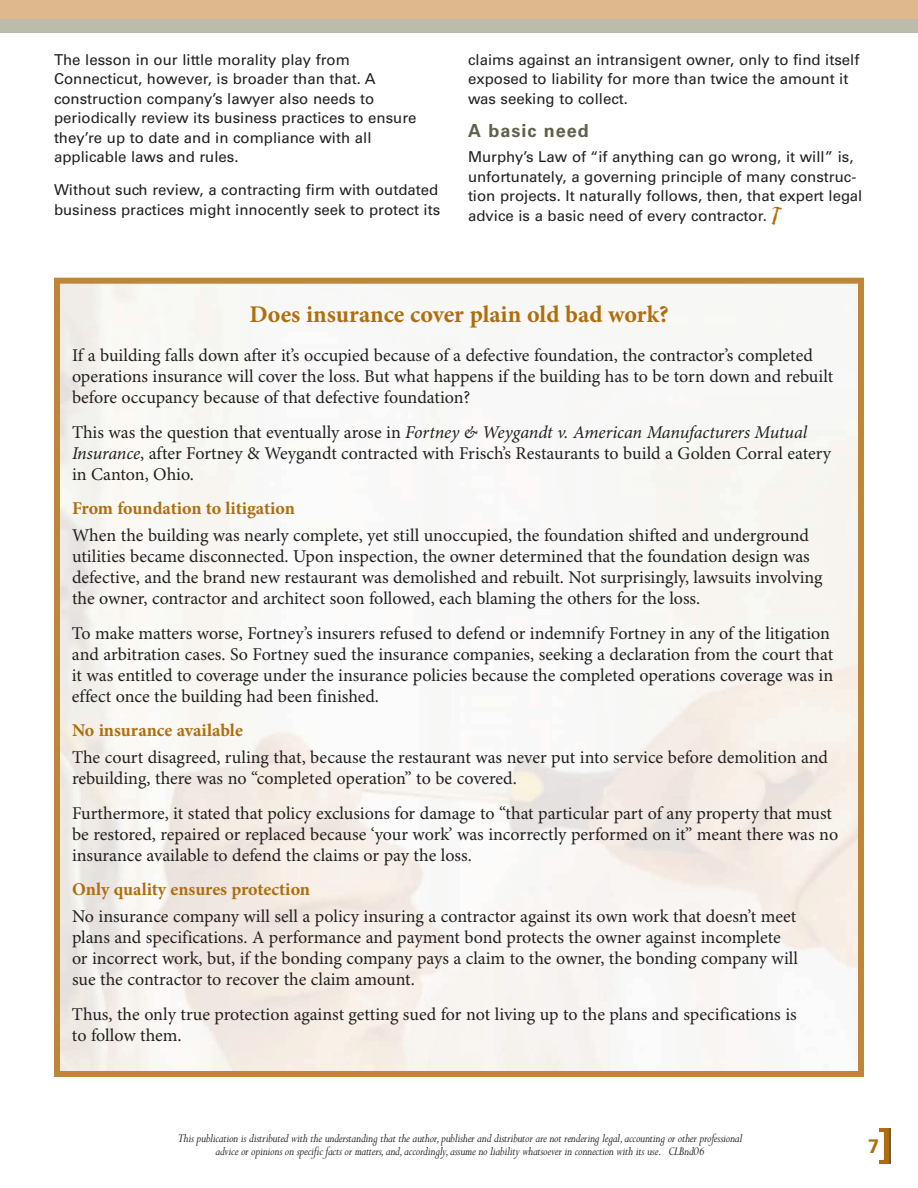
<style>
.page{position:relative;width:918px;height:1188px;background:#fff}
.page>*{position:absolute;margin:0;border:0;box-sizing:border-box;transform-origin:0 0}
.t1{font:700 24px "Minion Pro";color:#af6e0b}
.t2{font:700 19.5px "Univers LT Std";color:#af6e0b}
.t3{font:18px/21px "Minion Pro";color:#231f20}
.t4{font:700 18px "Minion Pro";letter-spacing:-.005em;color:#af6e0b}
.t5{font:700 18px "Univers LT Std";letter-spacing:.055em;color:#60614b}
.t6{font:15px/19.5px "Univers LT Std";color:#231f20}
.t7{font:italic 13.5px/13.5px "Perpetua Std";letter-spacing:-.02em;color:#231f20;text-align:center;scale:.9 1}
.s1{font-family:"Df Incidentals Plain";font-size:18px;color:#af6e0b}
.s2{font-style:italic}
</style>
<div class="page">
<div style="left:0;top:0;width:918px;height:33px;background:#deb98d"></div>
<div style="left:0;top:20px;width:918px;height:13px;background:#bbbcac"></div>
<svg style="left:879px;top:1128px;width:11px;height:36px"></svg>
<hr style="left:890px;top:1128px;width:1px;height:36px;background:#60614b">
<div style="left:54px;top:278px;width:810px;height:799px;border:6px solid #bf8538"></div>
<p class="t6" style="left:54px;top:51px;width:364px">The lesson in our little morality play from Connecticut, however, is broader than that. A construction company’s lawyer also needs to periodically review its business practices to ensure they’re up to date and in compliance with all applicable laws and rules.</p>
<p class="t6" style="left:54px;top:182px;width:388px">Without such review, a contracting firm with outdated business practices might innocently seek to protect its</p>
<p class="t6" style="left:468px;top:51px;width:393px">claims against an intransigent owner, only to find itself exposed to liability for more than twice the amount it was seeking to collect.</p>
<p class="t5" style="left:468px;top:124px;width:122px">A basic need</p>
<p class="t6" style="left:468px;top:149px;width:396px">Murphy’s Law of “if anything can go wrong, it will” is, unfortunately, a governing principle of many construc&shy;tion projects. It naturally follows, then, that expert legal advice is a basic need of every contractor. <span class="s1">l</span></p>
<h1 class="t1" style="left:250px;top:305px;width:421px">Does insurance cover plain old bad work?</h1>
<p class="t3" style="left:72px;top:346px;width:763px">If a building falls down after it’s occupied because of a defective foundation, the contractor’s completed operations insurance will cover the loss. But what happens if the building has to be torn down and rebuilt before occupancy because of that defective foundation?</p>
<p class="t3" style="left:72px;top:423px;width:761px">This was the question that eventually arose in <span class="s2">Fortney &amp; Weygandt v. American Manufacturers Mutual<br>Insurance</span>, after Fortney &amp; Weygandt contracted with Frisch’s Restaurants to build a Golden Corral eatery in Canton, Ohio.</p>
<p class="t4" style="left:72px;top:502px;width:224px">From foundation to litigation</p>
<p class="t3" style="left:72px;top:526px;width:752px">When the building was nearly complete, yet still unoccupied, the foundation shifted and underground utilities became disconnected. Upon inspection, the owner determined that the foundation design was defective, and the brand new restaurant was demolished and rebuilt. Not surprisingly, lawsuits involving the owner, contractor and architect soon followed, each blaming the others for the loss.</p>
<p class="t3" style="left:72px;top:624px;width:763px">To make matters worse, Fortney’s insurers refused to defend or indemnify Fortney in any of the litigation and arbitration cases. So Fortney sued the insurance companies, seeking a declaration from the court that it was entitled to coverage under the insurance policies because the completed operations coverage was in effect once the building had been finished.</p>
<p class="t4" style="left:72px;top:724px;width:172px">No insurance available</p>
<p class="t3" style="left:72px;top:748px;width:758px">The court disagreed, ruling that, because the restaurant was never put into service before demolition and rebuilding, there was no “completed operation” to be covered.</p>
<p class="t3" style="left:72px;top:804px;width:768px">Furthermore, it stated that policy exclusions for damage to “that particular part of any property that must be restored, repaired or replaced because ‘your work’ was incorrectly performed on it” meant there was no insurance available to defend the claims or pay the loss.</p>
<p class="t4" style="left:72px;top:883px;width:240px">Only quality ensures protection</p>
<p class="t3" style="left:72px;top:907px;width:728px">No insurance company will sell a policy insuring a contractor against its own work that doesn’t meet plans and specifications. A performance and payment bond protects the owner against incomplete or incorrect work, but, if the bonding company pays a claim to the owner, the bonding company will sue the contractor to recover the claim amount.</p>
<p class="t3" style="left:72px;top:1005px;width:726px">Thus, the only true protection against getting sued for not living up to the plans and specifications is to follow them.</p>
<p class="t7" style="left:178px;top:1133px;width:629px">This publication is distributed with the understanding that the author,publisher and distributor are not rendering legal,accounting or other professional advice or opinions on specific facts or matters,and,accordingly,assume no liability whatsoever in connection with its use. CLBnd06</p>
<p class="t2" style="left:868px;top:1139px;width:12px">7</p>
</div>
